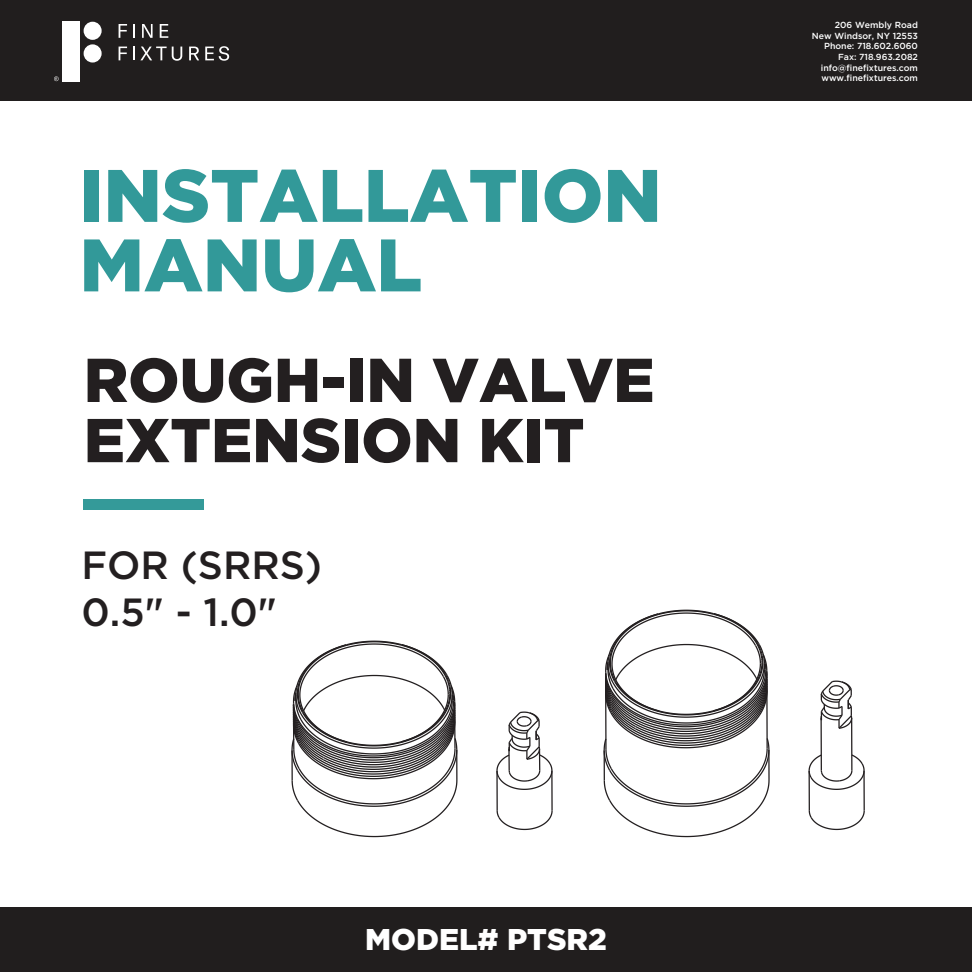
<style>
.page{position:relative;width:972px;height:972px;background:#fff}
.page>*{position:absolute;margin:0;border:0;box-sizing:border-box;transform-origin:0 0}
.t1{font:900 74.1px/69.6px "Arson Pro";color:#329999}
.t2{font:900 61.8px/60.3px "Arson Pro";color:#231f20}
.t3{font:500 39.3px/47.1px "Arson Pro";color:#231f20}
.t4{font:900 30px "Arson Pro";color:#fff}
.t5{font:500 8.7px/10.5px "Arson Pro";color:#fff;text-align:right}
</style>
<div class="page">
<div style="left:0;top:908px;width:972px;height:64px;background:#211e1e"></div>
<div style="left:0;top:0;width:972px;height:100px;background:#211e1e"></div>
<svg style="left:119px;top:24px;width:8px;height:14px"></svg>
<svg style="left:133px;top:24px;width:2px;height:14px"></svg>
<svg style="left:142px;top:24px;width:11px;height:14px"></svg>
<svg style="left:160px;top:24px;width:8px;height:14px"></svg>
<svg style="left:119px;top:47px;width:8px;height:13px"></svg>
<svg style="left:133px;top:47px;width:49px;height:14px"></svg>
<svg style="left:189px;top:47px;width:10px;height:13px"></svg>
<svg style="left:205px;top:46px;width:24px;height:15px"></svg>
<div style="left:62px;top:22px;width:17px;height:60px;background:#fff"></div>
<div style="left:84px;top:22px;width:18px;height:18px;background:#fff;border-radius:50%"></div>
<div style="left:84px;top:44px;width:18px;height:19px;background:#fff;border-radius:50%"></div>
<svg style="left:54px;top:76px;width:5px;height:5px"></svg>
<svg style="left:603px;top:609px;width:167px;height:229px"></svg>
<hr style="left:851px;top:718px;width:2px;height:53px;background:#231f20">
<hr style="left:820px;top:718px;width:2px;height:53px;background:#231f20">
<svg style="left:808px;top:753px;width:57px;height:38px"></svg>
<hr style="left:863px;top:771px;width:2px;height:40px;background:#231f20">
<hr style="left:809px;top:771px;width:1px;height:40px;background:#231f20">
<svg style="left:808px;top:809px;width:57px;height:22px"></svg>
<svg style="left:820px;top:680px;width:33px;height:50px"></svg>
<svg style="left:291px;top:640px;width:167px;height:198px"></svg>
<hr style="left:551px;top:771px;width:2px;height:40px;background:#231f20">
<hr style="left:496px;top:771px;width:2px;height:40px;background:#231f20">
<svg style="left:496px;top:809px;width:57px;height:22px"></svg>
<svg style="left:496px;top:711px;width:57px;height:80px"></svg>
<div style="left:84px;top:499px;width:120px;height:11px;background:#349a99"></div>
<h1 class="t1" style="left:79px;top:159px;width:584px">INSTALLATION<br>MANUAL</h1>
<h2 class="t2" style="left:84px;top:348px;width:572px">ROUGH-IN VALVE<br>EXTENSION KIT</h2>
<h3 class="t3" style="left:81px;top:541px;width:242px">FOR (SRRS)<br>0.5" - 1.0"</h3>
<h3 class="t4" style="left:365px;top:922px;width:243px">MODEL# PTSR2</h3>
<p class="t5" style="left:812px;top:20px;width:108px">206 Wembly Road<br>New Windsor, NY 12553<br>Phone: 718.602.6060<br>Fax: 718.963.2082 info@finefixtures.com www.finefixtures.com</p>
</div>
